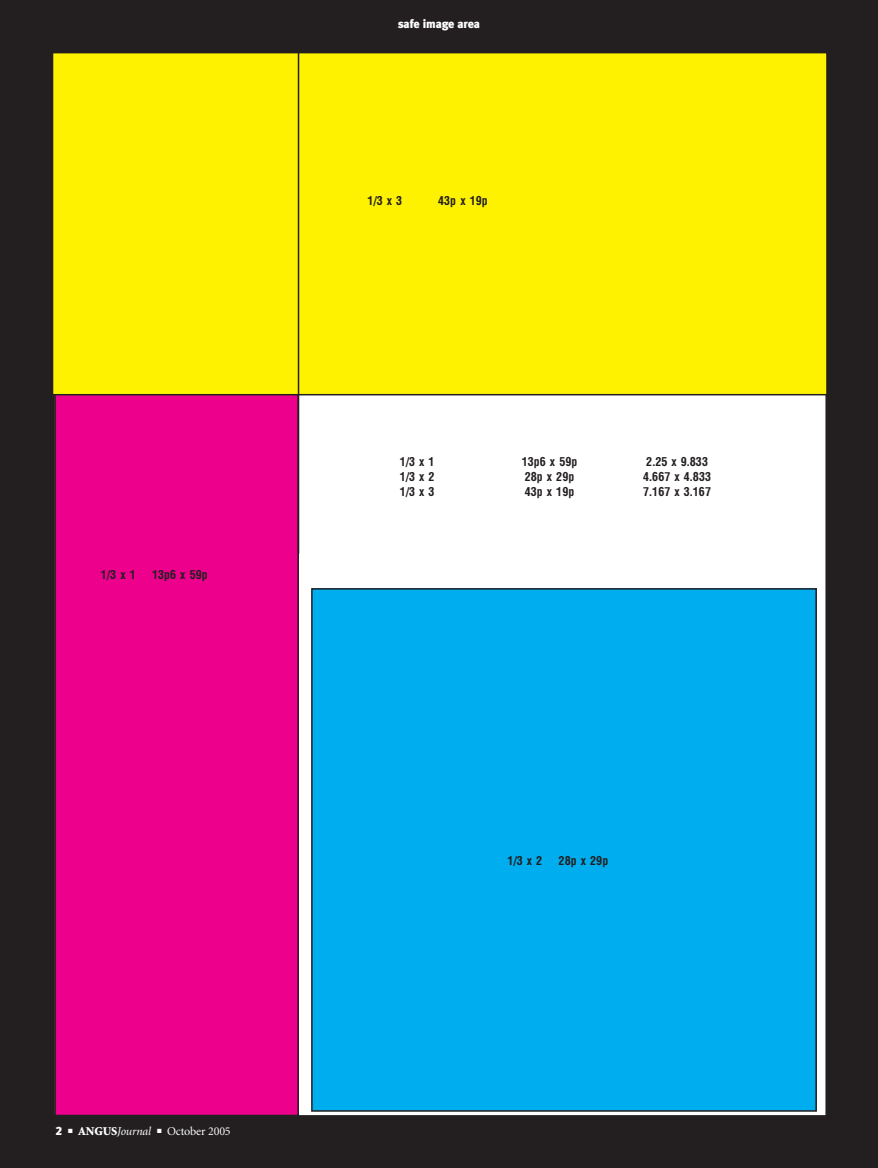
<style>
.page{position:relative;width:878px;height:1168px;background:#fff}
.page>*{position:absolute;margin:0;border:0;box-sizing:border-box;transform-origin:0 0}
.t1{font:700 condensed 12px "Arena";color:#231f20}
.t2{font:12px "Minion";letter-spacing:-.015em;color:#fff}
.t3{font:12px "Meta Black LF";letter-spacing:-.015em;color:#fff}
.s1{font-family:"Meta Black LF"}
.s2{font-weight:900}
.s3{font-style:italic}
</style>
<div class="page">
<div style="left:0;top:0;width:878px;height:54px;background:#231f20"></div>
<div style="left:0;top:1115px;width:878px;height:53px;background:#231f20"></div>
<div style="left:0;top:0;width:55px;height:1168px;background:#231f20"></div>
<div style="left:825px;top:0;width:53px;height:1168px;background:#231f20"></div>
<div style="left:55px;top:53px;width:243px;height:1062px;background:#ec008c"></div>
<div style="left:312px;top:589px;width:504px;height:522px;background:#00aeef"></div>
<div style="left:311px;top:588px;width:505px;height:524px;border:2px solid #231f20"></div>
<div style="left:52px;top:53px;width:774px;height:342px;background:#fff200"></div>
<div style="left:52px;top:52px;width:775px;height:343px;border:2px solid #231f20"></div>
<hr style="left:298px;top:46px;width:1px;height:508px;background:#231f20">
<p class="t1" style="left:101px;top:567px;width:36px">1/3 x 1</p>
<p class="t1" style="left:152px;top:567px;width:57px">13p6 x 59p</p>
<p class="t2" style="left:56px;top:1125px;width:177px"><span class="s1">2</span> ■ <span class="s2">ANGUS</span><span class="s3">Journal</span> ■ October 2005</p>
<p class="t3" style="left:398px;top:16px;width:84px">safe image area</p>
<p class="t1" style="left:367px;top:192px;width:36px">1/3 x 3</p>
<p class="t1" style="left:438px;top:192px;width:51px">43p x 19p</p>
<p class="t1" style="left:400px;top:453px;width:36px">1/3 x 1</p>
<p class="t1" style="left:521px;top:453px;width:57px">13p6 x 59p</p>
<p class="t1" style="left:646px;top:453px;width:63px">2.25 x 9.833</p>
<p class="t1" style="left:400px;top:468px;width:36px">1/3 x 2</p>
<p class="t1" style="left:524px;top:468px;width:51px">28p x 29p</p>
<p class="t1" style="left:643px;top:468px;width:69px">4.667 x 4.833</p>
<p class="t1" style="left:400px;top:483px;width:36px">1/3 x 3</p>
<p class="t1" style="left:524px;top:483px;width:51px">43p x 19p</p>
<p class="t1" style="left:643px;top:483px;width:69px">7.167 x 3.167</p>
<p class="t1" style="left:507px;top:853px;width:36px">1/3 x 2</p>
<p class="t1" style="left:558px;top:853px;width:51px">28p x 29p</p>
</div>
